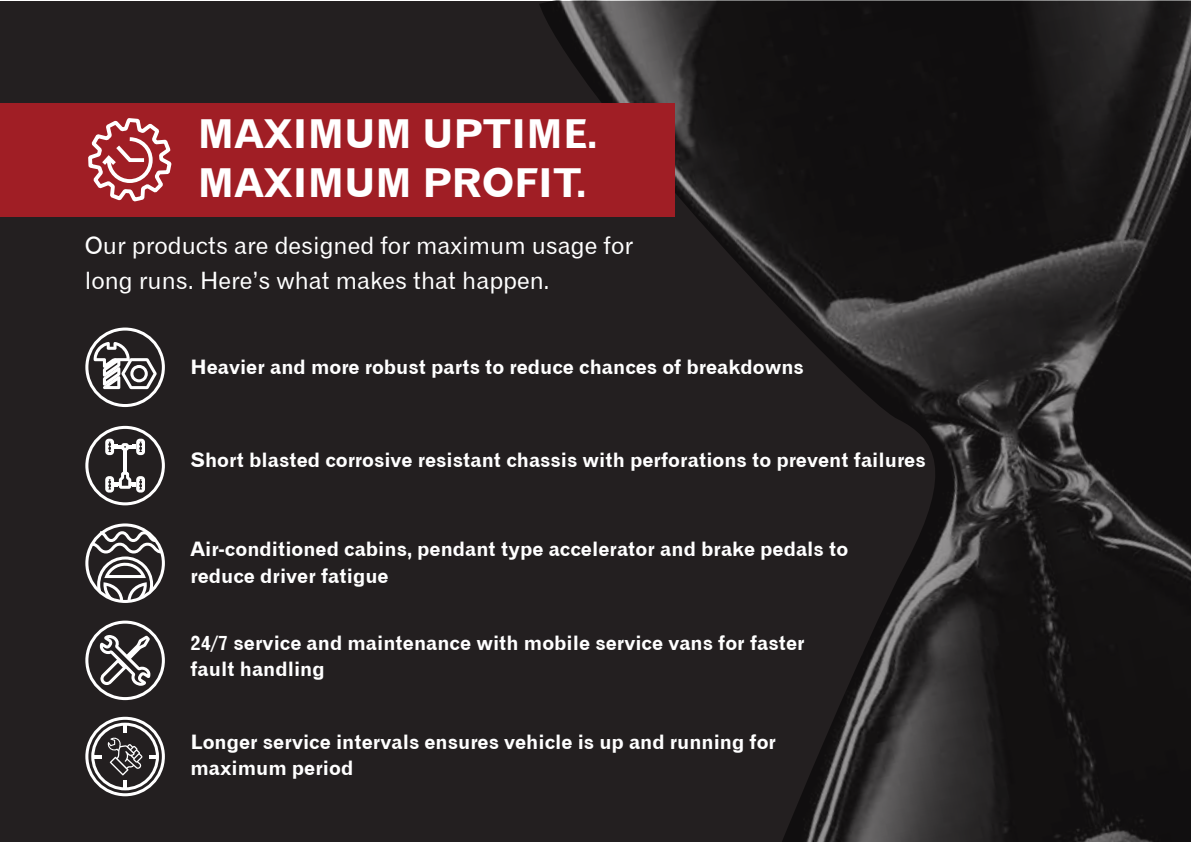
<style>
.page{position:relative;width:1191px;height:842px;background:#fff}
.page>*{position:absolute;margin:0;border:0;box-sizing:border-box;transform-origin:0 0}
.t1{font:40px/49px "Gothic 720 BT Bold B";color:#fff}
.t2{font:24px/34.2px "Gothic 720 BT Roman B";color:#fff}
.t3{font:20px/26.4px "Gothic 720 BT Bold B";color:#fff}
</style>
<div class="page">
<div style="left:0;top:1px;width:1191px;height:841px;background:#231f20"></div>
<svg style="left:85px;top:328px;width:80px;height:79px"></svg>
<svg style="left:85px;top:426px;width:80px;height:79px"></svg>
<svg style="left:85px;top:523px;width:80px;height:80px"></svg>
<svg style="left:85px;top:621px;width:80px;height:79px"></svg>
<svg style="left:85px;top:717px;width:80px;height:79px"></svg>
<img style="left:538px;top:0;width:653px;height:842px">
<div style="left:0;top:103px;width:675px;height:113px;background:#a01e25"></div>
<svg style="left:88px;top:118px;width:84px;height:84px"></svg>
<h1 class="t1" style="left:197px;top:109px;width:401px">MAXIMUM UPTIME.<br>MAXIMUM PROFIT.</h1>
<p class="t2" style="left:85px;top:229px;width:550px">Our products are designed for maximum usage for long runs. Here’s what makes that happen.</p>
<p class="t3" style="left:190px;top:354px;width:615px">Heavier and more robust parts to reduce chances of breakdowns</p>
<p class="t3" style="left:190px;top:446px;width:736px">Short blasted corrosive resistant chassis with perforations to prevent failures</p>
<p class="t3" style="left:190px;top:536px;width:659px">Air-conditioned cabins, pendant type accelerator and brake pedals to reduce driver fatigue</p>
<p class="t3" style="left:190px;top:629px;width:616px">24/7 service and maintenance with mobile service vans for faster fault handling</p>
<p class="t3" style="left:190px;top:728px;width:587px">Longer service intervals ensures vehicle is up and running for maximum period</p>
</div>
